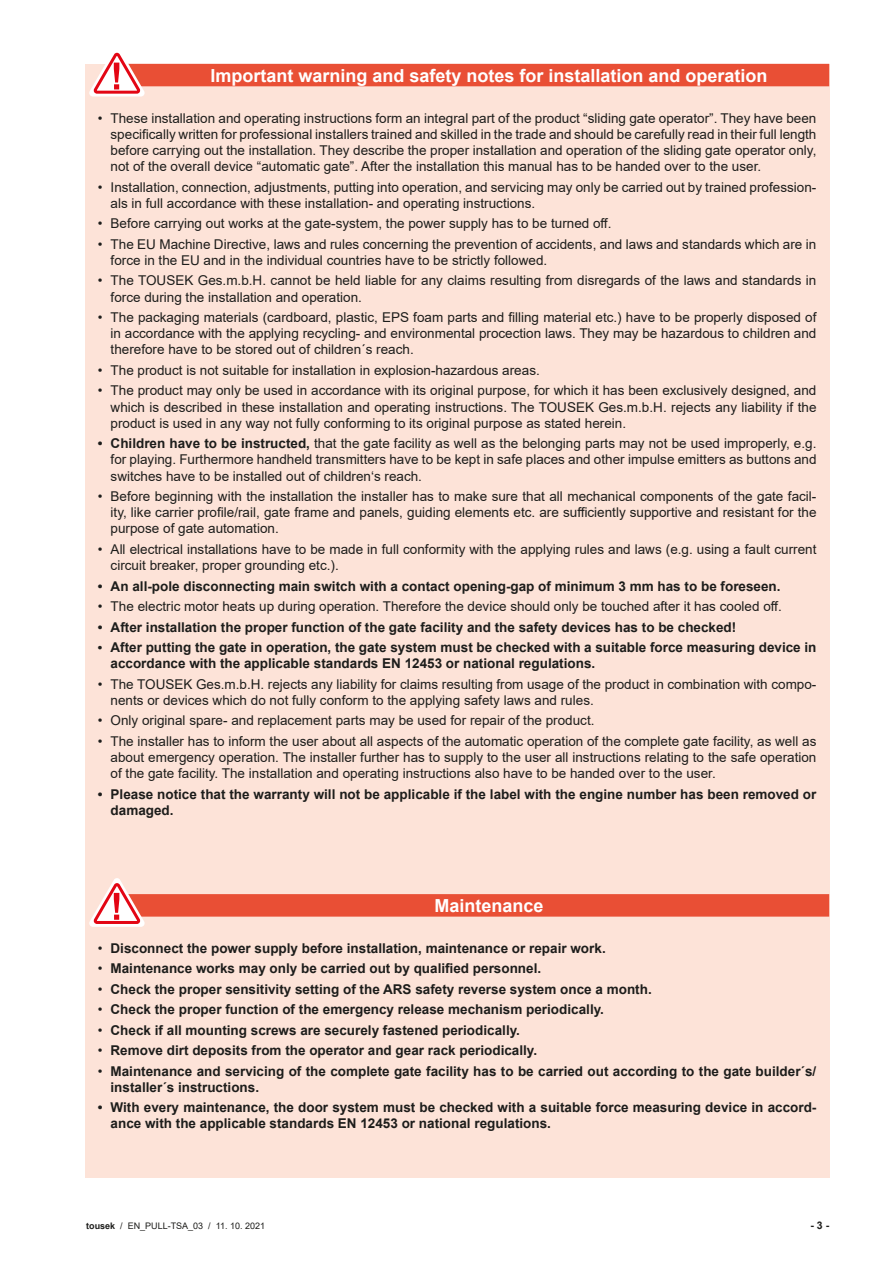
<style>
.page{position:relative;width:893px;height:1263px;background:#fff}
.page>*{position:absolute;margin:0;border:0;box-sizing:border-box;transform-origin:0 0}
.t1{font:700 18px "Arial";color:#fff}
.t2{font:13.5px/16.2px "Arial";color:#1d1d1b;text-align:justify}
.t3{font:700 13.5px/16.2px "Arial";color:#1d1d1b}
.t4{font:700 10.5px "Arial";color:#1d1d1b}
.t5{font:9px "Arial";color:#1d1d1b}
.s1{font-weight:700}
.s2{font-size:12.75px}
.s3{font-weight:400}
</style>
<div class="page">
<div style="left:85px;top:64px;width:744px;height:840px;background:#fde3d8"></div>
<div style="left:106px;top:64px;width:723px;height:22px;background:#e94f35"></div>
<svg style="left:89px;top:52px;width:58px;height:45px"></svg>
<div style="left:85px;top:894px;width:744px;height:284px;background:#fde3d8"></div>
<div style="left:106px;top:894px;width:723px;height:23px;background:#e94f35"></div>
<svg style="left:89px;top:878px;width:58px;height:49px"></svg>
<h1 class="t1" style="left:210px;top:63px;width:559px">Important warning and safety notes for installation and operation</h1>
<p class="t2" style="left:111px;top:110px;width:707px;text-indent:-13px">• These installation and operating instructions form an integral part of the product “sliding gate operator”. They have been specifically written for professional installers trained and skilled in the trade and should be carefully read in their full length before carrying out the installation. They describe the proper installation and operation of the sliding gate operator only, not of the overall device “automatic gate”. After the installation this manual has to be handed over to the user.</p>
<p class="t2" style="left:111px;top:179px;width:707px;text-indent:-13px">• Installation, connection, adjustments, putting into operation, and servicing may only be carried out by trained profession&shy;als in full accordance with these installation- and operating instructions.</p>
<p class="t2" style="left:98px;top:215px;width:515px">• Before carrying out works at the gate-system, the power supply has to be turned off.</p>
<p class="t2" style="left:111px;top:236px;width:707px;text-indent:-13px">• The EU Machine Directive, laws and rules concerning the prevention of accidents, and laws and standards which are in force in the EU and in the individual countries have to be strictly followed.</p>
<p class="t2" style="left:111px;top:272px;width:707px;text-indent:-13px">• The TOUSEK Ges.m.b.H. cannot be held liable for any claims resulting from disregards of the laws and standards in force during the installation and operation.</p>
<p class="t2" style="left:111px;top:309px;width:707px;text-indent:-13px">• The packaging materials (cardboard, plastic, EPS foam parts and filling material etc.) have to be properly disposed of in accordance with the applying recycling- and environmental procection laws. They may be hazardous to children and therefore have to be stored out of children´s reach.</p>
<p class="t2" style="left:98px;top:362px;width:443px">• The product is not suitable for installation in explosion-hazardous areas.</p>
<p class="t2" style="left:111px;top:382px;width:707px;text-indent:-13px">• The product may only be used in accordance with its original purpose, for which it has been exclusively designed, and which is described in these installation and operating instructions. The TOUSEK Ges.m.b.H. rejects any liability if the product is used in any way not fully conforming to its original purpose as stated herein.</p>
<p class="t2" style="left:111px;top:435px;width:707px;text-indent:-13px"><span class="s1">• Children have to be instructed,</span> that the gate facility as well as the belonging parts may not be used improperly, e.g. for playing. Furthermore handheld transmitters have to be kept in safe places and other impulse emitters as buttons and switches have to be installed out of children‘s reach.</p>
<p class="t2" style="left:111px;top:488px;width:707px;text-indent:-13px">• Before beginning with the installation the installer has to make sure that all mechanical components of the gate facil&shy;ity, like carrier profile/rail, gate frame and panels, guiding elements etc. are sufficiently supportive and resistant for the purpose of gate automation.</p>
<p class="t2" style="left:111px;top:541px;width:707px;text-indent:-13px">• All electrical installations have to be made in full conformity with the applying rules and laws (e.g. using a fault current circuit breaker, proper grounding etc.).</p>
<p class="t3" style="left:98px;top:578px;width:684px">• An all-pole disconnecting main switch with a contact opening-gap of minimum 3 mm has to be foreseen.</p>
<p class="t2" style="left:98px;top:598px;width:685px">• The electric motor heats up during operation. Therefore the device should only be touched after it has cooled off.</p>
<p class="t3" style="left:98px;top:619px;width:640px">• After installation the proper function of the gate facility and the safety devices has to be checked!</p>
<p class="t3" style="left:111px;top:639px;width:707px;text-indent:-13px"><span class="s2">•</span> After putting the gate in operation, the gate system must be checked with a suitable force measuring device in accordance with the applicable standards EN 12453 or national regulations.</p>
<p class="t2" style="left:111px;top:676px;width:707px;text-indent:-13px">• The TOUSEK Ges.m.b.H. rejects any liability for claims resulting from usage of the product in combination with compo&shy;nents or devices which do not fully conform to the applying safety laws and rules.</p>
<p class="t2" style="left:98px;top:712px;width:498px">• Only original spare- and replacement parts may be used for repair of the product.</p>
<p class="t2" style="left:111px;top:733px;width:707px;text-indent:-13px">• The installer has to inform the user about all aspects of the automatic operation of the complete gate facility, as well as about emergency operation. The installer further has to supply to the user all instructions relating to the safe operation of the gate facility. The installation and operating instructions also have to be handed over to the user.</p>
<p class="t3" style="left:111px;top:786px;width:707px;text-indent:-13px">• Please notice that the warranty will not be applicable if the label with the engine number has been removed or damaged.</p>
<h1 class="t1" style="left:434px;top:893px;width:111px">Maintenance</h1>
<p class="t3" style="left:98px;top:940px;width:509px"><span class="s3">•</span> Disconnect the power supply before installation, maintenance or repair work.</p>
<p class="t3" style="left:98px;top:961px;width:445px"><span class="s3">•</span> Maintenance works may only be carried out by qualified personnel.</p>
<p class="t3" style="left:98px;top:981px;width:555px"><span class="s3">•</span> Check the proper sensitivity setting of the ARS safety reverse system once a month.</p>
<p class="t3" style="left:98px;top:1001px;width:508px"><span class="s3">•</span> Check the proper function of the emergency release mechanism periodically.</p>
<p class="t3" style="left:98px;top:1022px;width:424px"><span class="s3">•</span> Check if all mounting screws are securely fastened periodically.</p>
<p class="t3" style="left:98px;top:1042px;width:441px"><span class="s3">•</span> Remove dirt deposits from the operator and gear rack periodically.</p>
<p class="t3" style="left:111px;top:1063px;width:707px;text-indent:-13px"><span class="s3">•</span> Maintenance and servicing of the complete gate facility has to be carried out according to the gate builder´s/ installer´s instructions.</p>
<p class="t3" style="left:111px;top:1099px;width:707px;text-indent:-13px">• With every maintenance, the door system must be checked with a suitable force measuring device in accord&shy;ance with the applicable standards EN 12453 or national regulations.</p>
<p class="t5" style="left:86px;top:1219px;width:180px"><span class="s1">tousek</span> / EN_PULL-TSA_03 / 11. 10. 2021</p>
<p class="t4" style="left:810px;top:1218px;width:20px">- 3 -</p>
</div>
